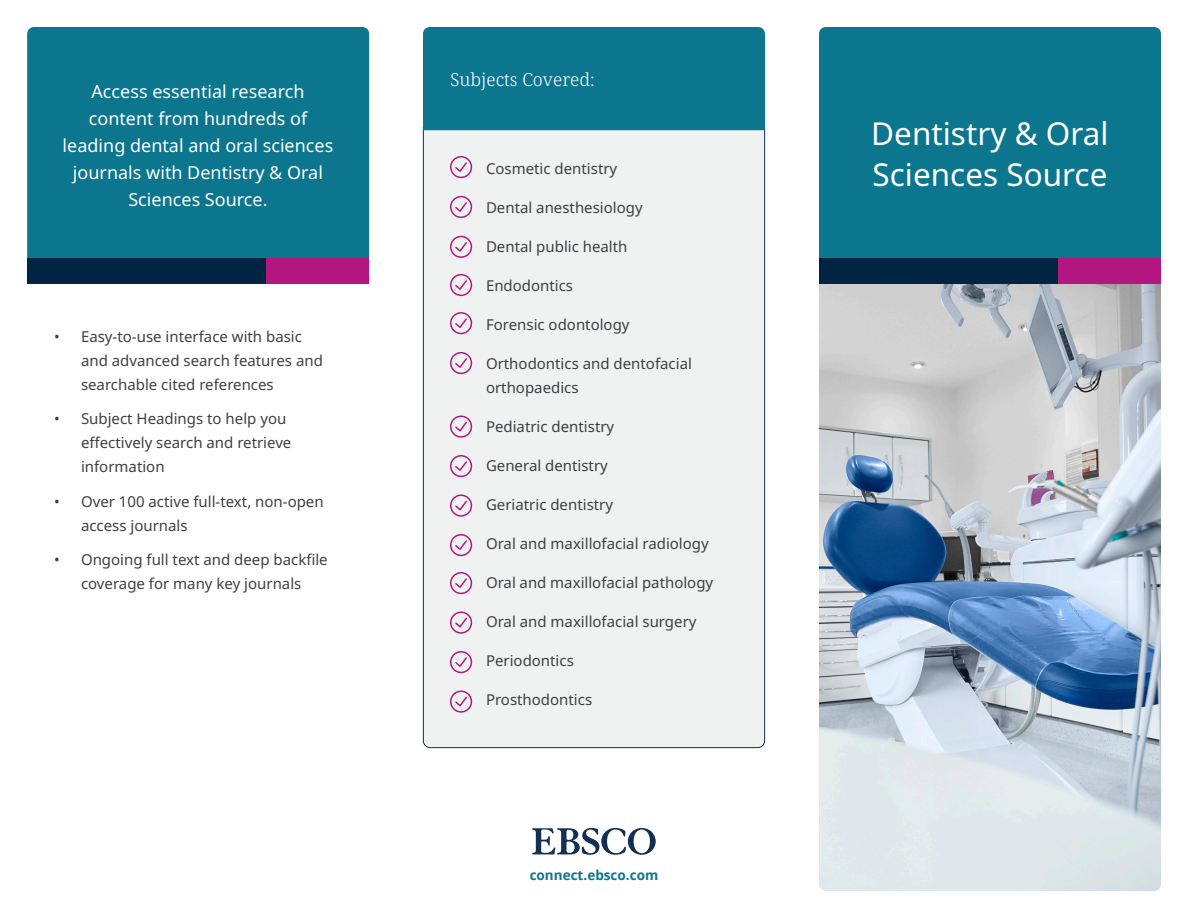
<style>
.page{position:relative;width:1188px;height:918px;background:#fff}
.page>*{position:absolute;margin:0;border:0;box-sizing:border-box;transform-origin:0 0}
.Serif_Light_18{font:31.5px/40.5px "Noto Sans";color:#fff}
.Serif_Light_12{font:18px/27px "Noto Sans";color:#fff;text-align:center}
.Serif_Light_12-2{font:300 18px "Noto Serif";color:#fff}
.Numbers{font:15px/24px "Noto Sans";color:#3d3f42}
.Bullets{font:15px/24px "Noto Sans";color:#3d3f42}
.t1{font:700 13.5px "Noto Sans";color:#0b768e}
</style>
<div class="page">
<img style="left:819px;top:284px;width:342px;height:607px">
<div style="left:819px;top:27px;width:342px;height:257px;background:#0b768e"></div>
<div style="left:27px;top:27px;width:342px;height:231px;background:#0b768e"></div>
<div style="left:423px;top:130px;width:342px;height:618px;background:#f0f1f1"></div>
<div style="left:423px;top:27px;width:342px;height:103px;background:#0b768e"></div>
<div style="left:819px;top:258px;width:239px;height:26px;background:#002442"></div>
<div style="left:27px;top:258px;width:239px;height:26px;background:#002442"></div>
<div style="left:1058px;top:258px;width:102px;height:26px;background:#b41782"></div>
<div style="left:266px;top:258px;width:103px;height:26px;background:#b41782"></div>
<svg style="left:532px;top:828px;width:124px;height:27px"></svg>
<svg style="left:454px;top:161px;width:14px;height:12px"></svg>
<div style="left:450px;top:156px;width:22px;height:22px;border:2px solid #b41782;border-radius:50%"></div>
<svg style="left:454px;top:201px;width:14px;height:12px"></svg>
<div style="left:450px;top:196px;width:22px;height:22px;border:2px solid #b41782;border-radius:50%"></div>
<svg style="left:454px;top:241px;width:14px;height:12px"></svg>
<div style="left:450px;top:236px;width:22px;height:22px;border:2px solid #b41782;border-radius:50%"></div>
<svg style="left:454px;top:279px;width:14px;height:12px"></svg>
<div style="left:450px;top:274px;width:22px;height:22px;border:2px solid #b41782;border-radius:50%"></div>
<svg style="left:454px;top:317px;width:14px;height:12px"></svg>
<div style="left:450px;top:312px;width:22px;height:22px;border:2px solid #b41782;border-radius:50%"></div>
<svg style="left:454px;top:357px;width:14px;height:12px"></svg>
<div style="left:450px;top:352px;width:22px;height:22px;border:2px solid #b41782;border-radius:50%"></div>
<svg style="left:454px;top:420px;width:14px;height:13px"></svg>
<div style="left:450px;top:415px;width:22px;height:23px;border:2px solid #b41782;border-radius:50%"></div>
<svg style="left:454px;top:460px;width:14px;height:12px"></svg>
<div style="left:450px;top:455px;width:22px;height:22px;border:2px solid #b41782;border-radius:50%"></div>
<svg style="left:454px;top:499px;width:14px;height:13px"></svg>
<div style="left:450px;top:494px;width:22px;height:23px;border:2px solid #b41782;border-radius:50%"></div>
<svg style="left:454px;top:539px;width:14px;height:12px"></svg>
<div style="left:450px;top:534px;width:22px;height:22px;border:2px solid #b41782;border-radius:50%"></div>
<svg style="left:454px;top:577px;width:14px;height:12px"></svg>
<div style="left:450px;top:572px;width:22px;height:22px;border:2px solid #b41782;border-radius:50%"></div>
<svg style="left:454px;top:616px;width:14px;height:13px"></svg>
<div style="left:450px;top:611px;width:22px;height:23px;border:2px solid #b41782;border-radius:50%"></div>
<svg style="left:454px;top:656px;width:14px;height:12px"></svg>
<div style="left:450px;top:651px;width:22px;height:22px;border:2px solid #b41782;border-radius:50%"></div>
<svg style="left:454px;top:695px;width:14px;height:13px"></svg>
<div style="left:450px;top:690px;width:22px;height:23px;border:2px solid #b41782;border-radius:50%"></div>
<h2 class="Serif_Light_12" style="left:63px;top:78px;width:272px">Access essential research content from hundreds of leading dental and oral sciences journals with Dentistry &amp; Oral<br>Sciences Source.</h2>
<p class="Bullets" style="left:81px;top:325px;width:243px;text-indent:-27px">• Easy-to-use interface with basic and advanced search features and searchable cited references</p>
<p class="Bullets" style="left:81px;top:407px;width:212px;text-indent:-27px">• Subject Headings to help you effectively search and retrieve information</p>
<p class="Bullets" style="left:81px;top:490px;width:244px;text-indent:-27px">• Over 100 active full-text, non-open access journals</p>
<p class="Bullets" style="left:54px;top:548px;width:275px;text-align:center">• Ongoing full text and deep backfile coverage for many key journals</p>
<h2 class="Serif_Light_12-2" style="left:450px;top:67px;width:146px">Subjects Covered:</h2>
<p class="Numbers" style="left:486px;top:156px;width:133px">Cosmetic dentistry</p>
<p class="Numbers" style="left:486px;top:195px;width:158px">Dental anesthesiology</p>
<p class="Numbers" style="left:486px;top:234px;width:143px">Dental public health</p>
<p class="Numbers" style="left:486px;top:273px;width:89px">Endodontics</p>
<p class="Numbers" style="left:486px;top:312px;width:145px">Forensic odontology</p>
<p class="Numbers" style="left:486px;top:351px;width:207px">Orthodontics and dentofacial orthopaedics</p>
<p class="Numbers" style="left:486px;top:414px;width:130px">Pediatric dentistry</p>
<p class="Numbers" style="left:486px;top:453px;width:123px">General dentistry</p>
<p class="Numbers" style="left:486px;top:492px;width:129px">Geriatric dentistry</p>
<p class="Numbers" style="left:486px;top:531px;width:224px">Oral and maxillofacial radiology</p>
<p class="Numbers" style="left:486px;top:570px;width:229px">Oral and maxillofacial pathology</p>
<p class="Numbers" style="left:486px;top:609px;width:212px">Oral and maxillofacial surgery</p>
<p class="Numbers" style="left:486px;top:648px;width:89px">Periodontics</p>
<p class="Numbers" style="left:486px;top:687px;width:108px">Prosthodontics</p>
<p class="t1" style="left:530px;top:865px;width:130px">connect.ebsco.com</p>
<h1 class="Serif_Light_18" style="left:871px;top:114px;width:239px">Dentistry &amp; Oral<br>Sciences Source</h1>
</div>
